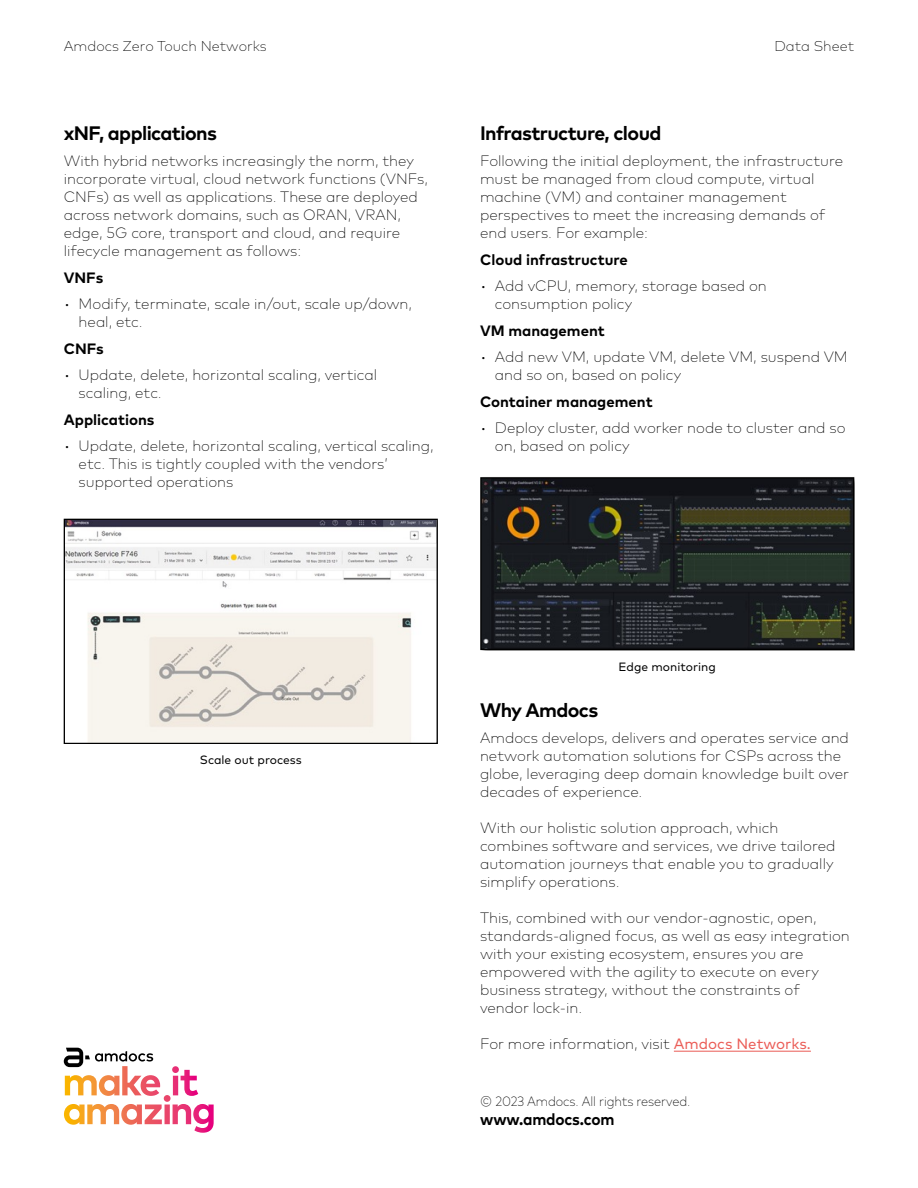
<style>
.page{position:relative;width:918px;height:1188px;background:#fff}
.page>*{position:absolute;margin:0;border:0;box-sizing:border-box;transform-origin:0 0}
.t1{font:700 19.5px "Mark Pro";letter-spacing:-.03em;color:#000}
.t2{font:700 16.35px "Mark Pro";letter-spacing:-.01em;color:#000;scale:.94 1}
.t3{font:200 15px/18px "Mark Pro";color:#000}
.t4{font:700 15px "Mark Pro";color:#000}
.t5{font:200 14.25px "Mark Pro";color:#000}
.t6{font:200 13.5px "Mark Pro";letter-spacing:-.01em;color:#000;scale:.94 1}
.t7{font:12px "Mark Pro";color:#000}
.s1{font-weight:400;color:#eb5e58}
</style>
<div class="page">
<svg style="left:64px;top:1048px;width:150px;height:85px"></svg>
<img style="left:66px;top:521px;width:370px;height:221px">
<div style="left:64px;top:519px;width:374px;height:225px;border:1px solid #000"></div>
<img style="left:482px;top:479px;width:370px;height:169px">
<div style="left:480px;top:477px;width:374px;height:173px;border:1px solid #000"></div>
<hr style="left:674px;top:1051px;width:137px;height:1px;background:#eb5e58">
<p class="t5" style="left:64px;top:35px;width:205px">Amdocs Zero Touch Networks</p>
<h1 class="t1" style="left:64px;top:118px;width:155px">xNF, applications</h1>
<p class="t3" style="left:64px;top:151px;width:366px">With hybrid networks increasingly the norm, they incorporate virtual, cloud network functions (VNFs, CNFs) as well as applications. These are deployed across network domains, such as ORAN, VRAN, edge, 5G core, transport and cloud, and require lifecycle management as follows:</p>
<p class="t4" style="left:64px;top:266px;width:41px">VNFs</p>
<p class="t3" style="left:79px;top:294px;width:335px;text-indent:-15px">• Modify, terminate, scale in/out, scale up/down, heal, etc.</p>
<p class="t4" style="left:64px;top:337px;width:42px">CNFs</p>
<p class="t3" style="left:79px;top:365px;width:300px;text-indent:-15px">• Update, delete, horizontal scaling, vertical scaling, etc.</p>
<p class="t4" style="left:64px;top:408px;width:92px">Applications</p>
<p class="t3" style="left:79px;top:436px;width:357px;text-indent:-15px">• Update, delete, horizontal scaling, vertical scaling, etc. This is tightly coupled with the vendors’ supported operations</p>
<p class="t5" style="left:774px;top:35px;width:81px">Data Sheet</p>
<h1 class="t1" style="left:480px;top:118px;width:183px">Infrastructure, cloud</h1>
<p class="t3" style="left:480px;top:151px;width:365px">Following the initial deployment, the infrastructure must be managed from cloud compute, virtual machine (VM) and container management perspectives to meet the increasing demands of end users. For example:</p>
<p class="t4" style="left:480px;top:248px;width:149px">Cloud infrastructure</p>
<p class="t3" style="left:495px;top:276px;width:273px;text-indent:-15px">• Add vCPU, memory, storage based on consumption policy</p>
<p class="t4" style="left:480px;top:319px;width:126px">VM management</p>
<p class="t3" style="left:495px;top:347px;width:354px;text-indent:-15px">• Add new VM, update VM, delete VM, suspend VM and so on, based on policy</p>
<p class="t4" style="left:480px;top:390px;width:174px">Container management</p>
<p class="t3" style="left:495px;top:418px;width:352px;text-indent:-15px">• Deploy cluster, add worker node to cluster and so on, based on policy</p>
<p class="t7" style="left:200px;top:751px;width:103px">Scale out process</p>
<p class="t7" style="left:619px;top:658px;width:99px">Edge monitoring</p>
<h1 class="t1" style="left:480px;top:695px;width:120px">Why Amdocs</h1>
<p class="t3" style="left:480px;top:728px;width:371px">Amdocs develops, delivers and operates service and network automation solutions for CSPs across the globe, leveraging deep domain knowledge built over decades of experience.</p>
<p class="t3" style="left:480px;top:818px;width:357px">With our holistic solution approach, which combines software and services, we drive tailored automation journeys that enable you to gradually simplify operations.</p>
<p class="t3" style="left:480px;top:908px;width:371px">This, combined with our vendor-agnostic, open, standards-aligned focus, as well as easy integration with your existing ecosystem, ensures you are empowered with the agility to execute on every business strategy, without the constraints of vendor lock-in.</p>
<p class="t3" style="left:480px;top:1034px;width:332px">For more information, visit <span class="s1">Amdocs Networks.</span></p>
<p class="t6" style="left:480px;top:1091px;width:225px">© 2023 Amdocs. All rights reserved.</p>
<p class="t2" style="left:480px;top:1106px;width:144px">www.amdocs.com</p>
</div>
